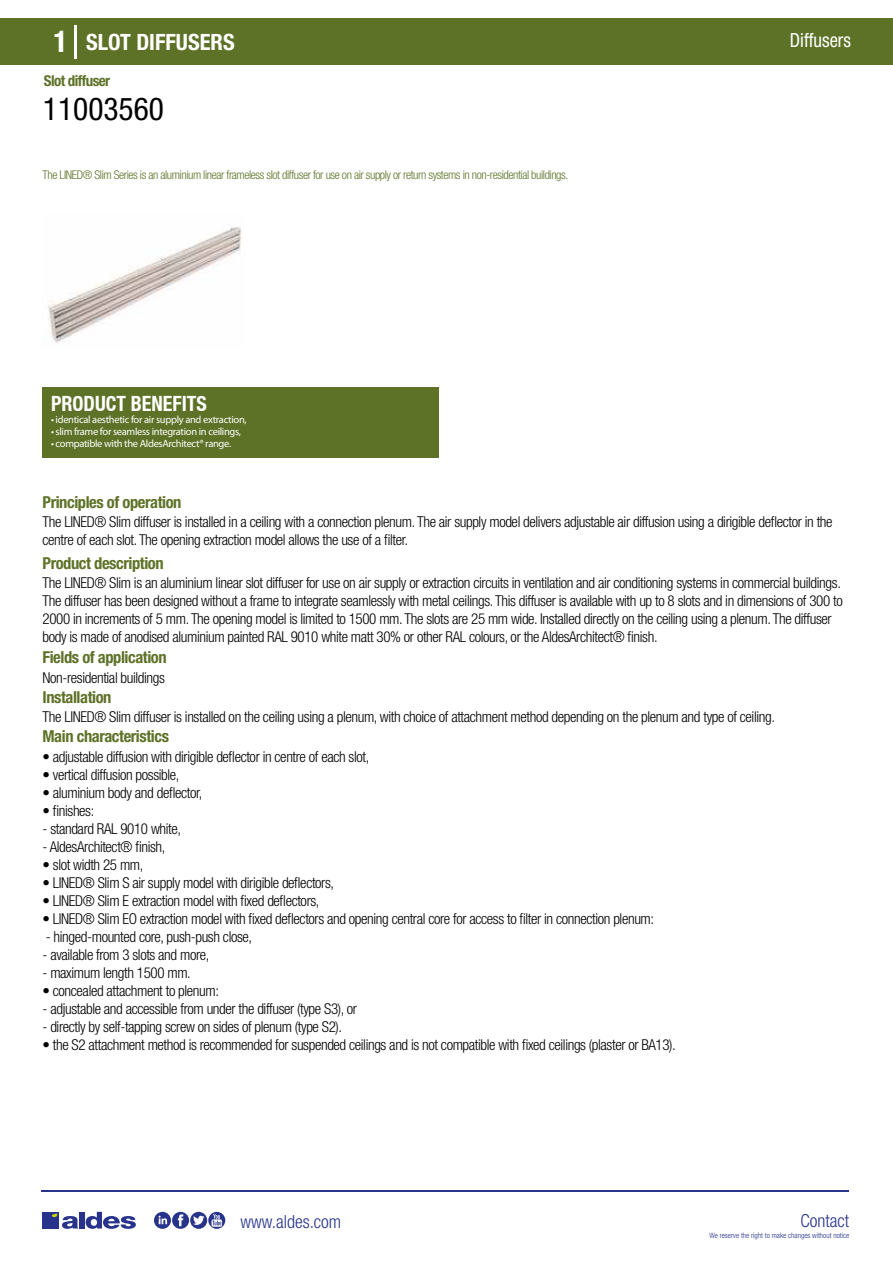
<style>
.page{position:relative;width:893px;height:1263px;background:#fff}
.page>*{position:absolute;margin:0;border:0;box-sizing:border-box;transform-origin:0 0}
.t1{font:condensed 31.5px "Helvetica Neue LT Std";color:#000}
.t2{font:700 condensed 22.5px "Helvetica Neue LT Std";color:#fff}
.t3{font:700 condensed 21px "Helvetica Neue";color:#fff;scale:.95 1}
.t4{font:condensed 19.5px "Helvetica Neue LT Std";color:#fff;scale:.95 1}
.t5{font:300 condensed 18px "Helvetica Neue";color:#28348b}
.t6{font:700 condensed 16.5px "Helvetica Neue LT Std";letter-spacing:-.025em;color:#5d7227}
.t7{font:300 condensed 15px/18px "Helvetica Neue LT Std";letter-spacing:-.025em;color:#000}
.t8{font:700 condensed 15px "Helvetica Neue LT Std";letter-spacing:-.035em;color:#5d7227}
.t9{font:300 condensed 12px "Helvetica Neue LT Std";letter-spacing:-.035em;color:#5d7227}
.t10{font:10.5px "Myriad Pro";letter-spacing:-.03em;color:#fff}
.t11{font:300 condensed 7.5px "Helvetica Neue";color:#28348b}
.s1{font-size:30px}
</style>
<div class="page">
<img style="left:48px;top:227px;width:193px;height:116px">
<div style="left:0;top:18px;width:893px;height:46px;background:#5d7227"></div>
<div style="left:43px;top:387px;width:396px;height:70px;background:#5d7227"></div>
<hr style="left:74px;top:25px;width:2px;height:33px;background:#fff">
<hr style="left:41px;top:1190px;width:808px;height:1px;background:#28348b">
<svg style="left:154px;top:1212px;width:71px;height:17px"></svg>
<div style="left:42px;top:1212px;width:17px;height:16px;background:#28348b"></div>
<div style="left:79px;top:1212px;width:5px;height:16px;background:#28348b"></div>
<svg style="left:86px;top:1212px;width:50px;height:17px"></svg>
<svg style="left:52px;top:1213px;width:26px;height:16px"></svg>
<h2 class="t2" style="left:54px;top:28px;width:183px"><span class="s1">1</span> SLOT DIFFUSERS</h2>
<h3 class="t4" style="left:790px;top:29px;width:66px">Diffusers</h3>
<p class="t8" style="left:44px;top:71px;width:68px">Slot diffuser</p>
<h1 class="t1" style="left:43px;top:91px;width:122px">11003560</h1>
<p class="t9" style="left:43px;top:167px;width:527px">The LINED® Slim Series is an aluminium linear frameless slot diffuser for use on air supply or return systems in non-residential buildings.</p>
<h3 class="t3" style="left:51px;top:391px;width:166px">PRODUCT BENEFITS</h3>
<p class="t10" style="left:51px;top:413px;width:197px">• identical aesthetic for air supply and extraction,</p>
<p class="t10" style="left:51px;top:425px;width:192px">• slim frame for seamless integration in ceilings,</p>
<p class="t10" style="left:51px;top:437px;width:182px">• compatible with the AldesArchitect® range.</p>
<p class="t6" style="left:43px;top:492px;width:140px">Principles of operation</p>
<p class="t7" style="left:43px;top:513px;width:792px">The LINED® Slim diffuser is installed in a ceiling with a connection plenum. The air supply model delivers adjustable air diffusion using a dirigible deflector in the centre of each slot. The opening extraction model allows the use of a filter.</p>
<p class="t7" style="left:43px;top:573px;width:802px">The LINED® Slim is an aluminium linear slot diffuser for use on air supply or extraction circuits in ventilation and air conditioning systems in commercial buildings.<br>The diffuser has been designed without a frame to integrate seamlessly with metal ceilings. This diffuser is available with up to 8 slots and in dimensions of 300 to 2000 in increments of 5 mm. The opening model is limited to 1500 mm. The slots are 25 mm wide. Installed directly on the ceiling using a plenum. The diffuser body is made of anodised aluminium painted RAL 9010 white matt 30% or other RAL colours, or the AldesArchitect® finish.</p>
<p class="t7" style="left:43px;top:668px;width:124px">Non-residential buildings</p>
<p class="t7" style="left:43px;top:708px;width:734px">The LINED® Slim diffuser is installed on the ceiling using a plenum, with choice of attachment method depending on the plenum and type of ceiling.</p>
<p class="t6" style="left:43px;top:553px;width:123px">Product description</p>
<p class="t6" style="left:43px;top:647px;width:126px">Fields of application</p>
<p class="t6" style="left:43px;top:687px;width:70px">Installation</p>
<p class="t6" style="left:43px;top:726px;width:128px">Main characteristics</p>
<p class="t7" style="left:43px;top:747px;width:328px">• adjustable diffusion with dirigible deflector in centre of each slot,</p>
<p class="t7" style="left:43px;top:765px;width:139px">• vertical diffusion possible,</p>
<p class="t7" style="left:43px;top:783px;width:161px">• aluminium body and deflector,</p>
<p class="t7" style="left:43px;top:801px;width:53px">• finishes:</p>
<p class="t7" style="left:43px;top:819px;width:140px">- standard RAL 9010 white,</p>
<p class="t7" style="left:43px;top:837px;width:124px">- AldesArchitect® finish,</p>
<p class="t7" style="left:43px;top:855px;width:102px">• slot width 25 mm,</p>
<p class="t7" style="left:43px;top:873px;width:293px">• LINED® Slim S air supply model with dirigible deflectors,</p>
<p class="t7" style="left:43px;top:891px;width:278px">• LINED® Slim E extraction model with fixed deflectors,</p>
<p class="t7" style="left:43px;top:909px;width:613px">• LINED® Slim EO extraction model with fixed deflectors and opening central core for access to filter in connection plenum:</p>
<p class="t7" style="left:46px;top:927px;width:208px">- hinged-mounted core, push-push close,</p>
<p class="t7" style="left:43px;top:945px;width:168px">- available from 3 slots and more,</p>
<p class="t7" style="left:43px;top:963px;width:150px">- maximum length 1500 mm.</p>
<p class="t7" style="left:43px;top:981px;width:178px">• concealed attachment to plenum:</p>
<p class="t7" style="left:43px;top:999px;width:316px">- adjustable and accessible from under the diffuser (type S3), or</p>
<p class="t7" style="left:43px;top:1017px;width:301px">- directly by self-tapping screw on sides of plenum (type S2).</p>
<p class="t7" style="left:43px;top:1035px;width:635px">• the S2 attachment method is recommended for suspended ceilings and is not compatible with fixed ceilings (plaster or BA13).</p>
<p class="t5" style="left:240px;top:1211px;width:102px">www.aldes.com</p>
<p class="t5" style="left:800px;top:1211px;width:50px">Contact</p>
<p class="t11" style="left:709px;top:1230px;width:141px">We reserve the right to make changes without notice</p>
</div>
